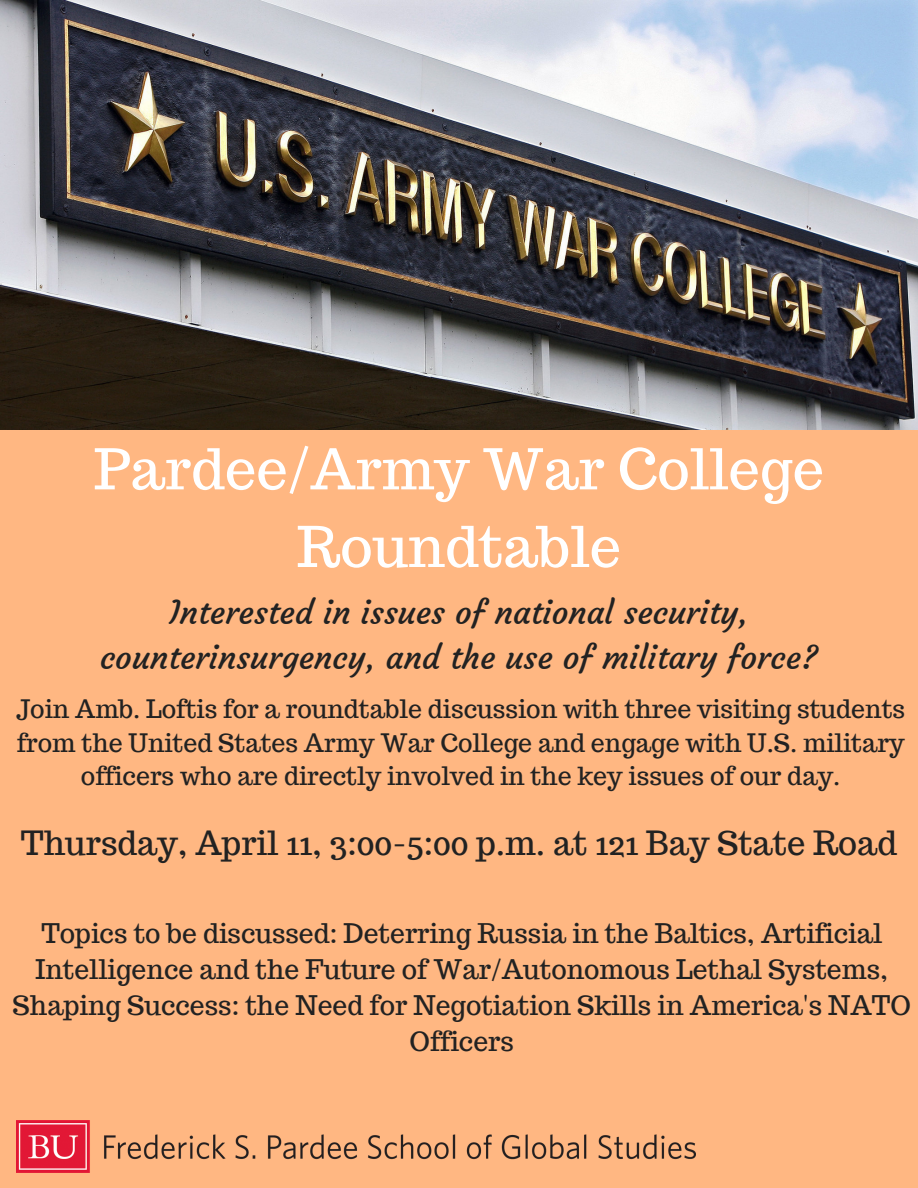
<style>
.page{position:relative;width:918px;height:1188px;background:#ffb782}
.page>*{position:absolute;margin:0;border:0;box-sizing:border-box;transform-origin:0 0}
.t1{font:55.95px/77.7px "Trocchi";color:#fff;text-align:center}
.t2{font:32.7px/45px "Courgette";color:#222;text-align:center}
.t3{font:32.7px "Trocchi";color:#222}
.t4{font:26.4px/36px "Trocchi";color:#222;text-align:center}
.t5{font:24.9px/33.8px "Trocchi";color:#222;text-align:center}
</style>
<div class="page">
<img style="left:17px;top:1120px;width:678px;height:52px">
<img style="left:0;top:0;width:918px;height:430px">
<h1 class="t1" style="left:94px;top:430px;width:732px">Pardee/Army War College<br>Roundtable</h1>
<p class="t2" style="left:100px;top:590px;width:719px">Interested in issues of national security, counterinsurgency, and the use of military force?</p>
<p class="t5" style="left:16px;top:692px;width:890px">Join Amb. Loftis for a roundtable discussion with three visiting students from the United States Army War College and engage with U.S. military officers who are directly involved in the key issues of our day.</p>
<p class="t3" style="left:21px;top:822px;width:878px">Thursday, April 11, 3:00-5:00 p.m. at 121 Bay State Road</p>
<p class="t4" style="left:13px;top:915px;width:900px">Topics to be discussed: Deterring Russia in the Baltics, Artificial Intelligence and the Future of War/Autonomous Lethal Systems, Shaping Success: the Need for Negotiation Skills in America's NATO Officers</p>
</div>
